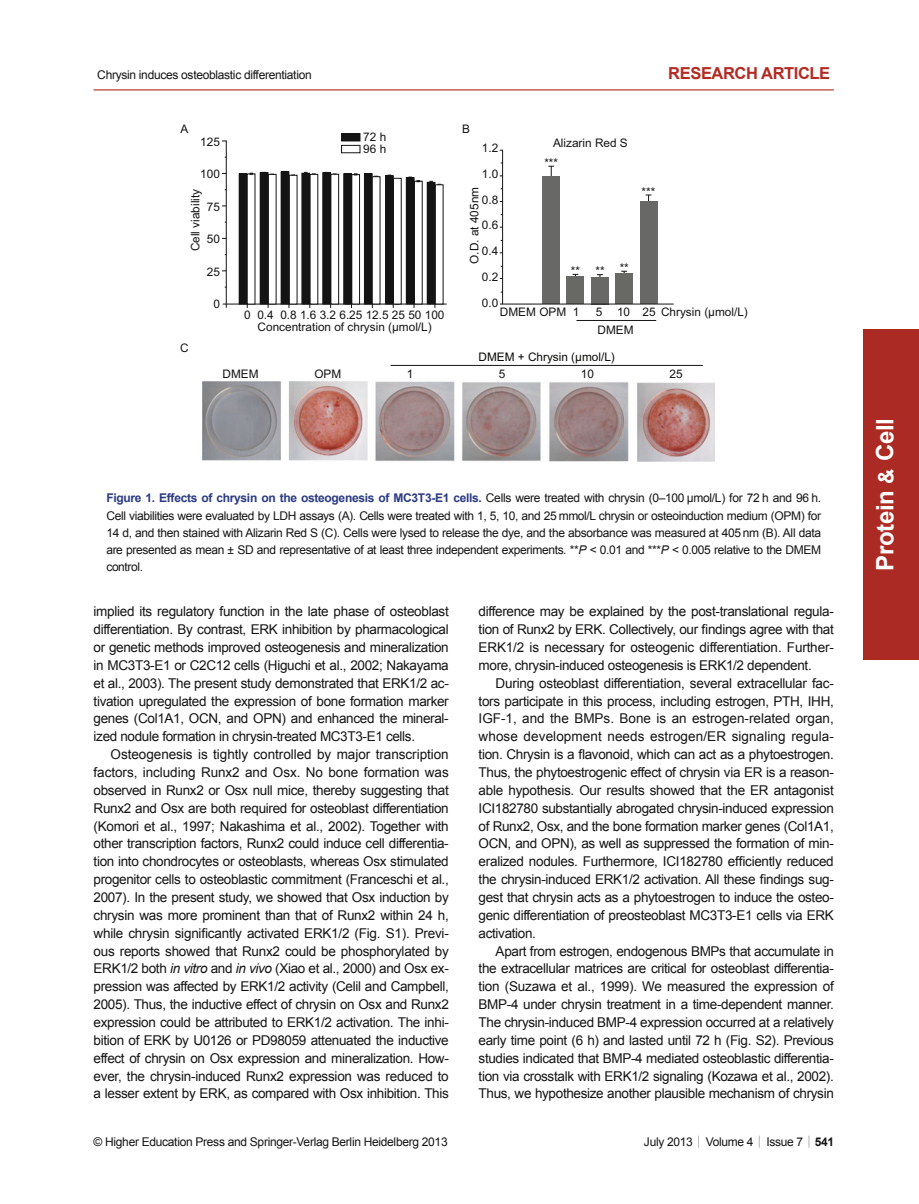
<style>
.page{position:relative;width:919px;height:1204px;background:#fff}
.page>*{position:absolute;margin:0;border:0;box-sizing:border-box;transform-origin:0 0}
.t1{font:700 24px "Arial";letter-spacing:-.01em;color:#fff}
.t2{font:700 21px "Arial";color:#fff}
.t3{font:700 16.5px "Arial";letter-spacing:-.025em;color:#b32a23}
.t4{font:13.5px/17.9px "Arial";letter-spacing:-.025em;color:#131413;text-align:justify}
.t5{font:12px/17.2px "Arial";letter-spacing:-.025em;color:#131413;text-align:justify}
.t6{font:11.85px/25.8px "Arial";color:#131413}
.t7{font:11.85px "Arial";color:#090b06}
.s1{font-weight:700;color:#2a3a84}
.s2{font-style:italic}
.s3{font-family:"Sim Sun"}
.s4{font-weight:700}
</style>
<div class="page">
<hr style="left:94px;top:89px;width:739px;height:1px;background:#b32a23">
<div style="left:863px;top:329px;width:55px;height:330px;background:#ab2b24"></div>
<hr style="left:226px;top:140px;width:1px;height:168px;background:#131413">
<hr style="left:223px;top:303px;width:223px;height:1px;background:#131413">
<div style="left:239px;top:174px;width:8px;height:130px;background:#131413"></div>
<div style="left:247px;top:173px;width:8px;height:131px;border:1px solid #131413"></div>
<div style="left:268px;top:174px;width:8px;height:130px;border:1px solid #131413"></div>
<div style="left:260px;top:172px;width:8px;height:132px;background:#131413"></div>
<svg style="left:268px;top:172px;width:6px;height:3px"></svg>
<div style="left:289px;top:175px;width:8px;height:129px;border:1px solid #131413"></div>
<div style="left:281px;top:172px;width:8px;height:132px;background:#131413"></div>
<svg style="left:283px;top:171px;width:12px;height:4px"></svg>
<div style="left:323px;top:173px;width:7px;height:131px;background:#131413"></div>
<div style="left:322px;top:172px;width:9px;height:132px;border:1px solid #131413"></div>
<div style="left:330px;top:174px;width:9px;height:130px;border:1px solid #131413"></div>
<svg style="left:325px;top:172px;width:11px;height:2px"></svg>
<div style="left:344px;top:174px;width:7px;height:130px;background:#131413"></div>
<div style="left:343px;top:173px;width:9px;height:131px;border:1px solid #131413"></div>
<div style="left:351px;top:174px;width:9px;height:130px;border:1px solid #131413"></div>
<div style="left:364px;top:174px;width:8px;height:130px;background:#131413"></div>
<div style="left:372px;top:176px;width:8px;height:128px;border:1px solid #131413"></div>
<div style="left:393px;top:178px;width:8px;height:126px;border:1px solid #131413"></div>
<div style="left:385px;top:176px;width:8px;height:128px;background:#131413"></div>
<div style="left:406px;top:178px;width:8px;height:126px;background:#131413"></div>
<div style="left:414px;top:181px;width:8px;height:123px;border:1px solid #131413"></div>
<svg style="left:408px;top:177px;width:12px;height:5px"></svg>
<div style="left:302px;top:173px;width:7px;height:131px;background:#131413"></div>
<div style="left:301px;top:173px;width:9px;height:131px;border:1px solid #131413"></div>
<svg style="left:304px;top:172px;width:12px;height:2px"></svg>
<div style="left:427px;top:182px;width:8px;height:122px;background:#131413"></div>
<div style="left:435px;top:184px;width:8px;height:120px;border:1px solid #131413"></div>
<svg style="left:429px;top:181px;width:12px;height:4px"></svg>
<div style="left:341px;top:134px;width:19px;height:7px;background:#131413"></div>
<div style="left:341px;top:133px;width:19px;height:8px;border:1px solid #131413"></div>
<div style="left:341px;top:145px;width:19px;height:8px;border:1px solid #131413"></div>
<svg style="left:645px;top:194px;width:6px;height:7px"></svg>
<div style="left:639px;top:201px;width:18px;height:103px;background:#686867"></div>
<div style="left:615px;top:273px;width:17px;height:31px;background:#686867"></div>
<svg style="left:597px;top:274px;width:5px;height:3px"></svg>
<div style="left:591px;top:277px;width:17px;height:27px;background:#686867"></div>
<div style="left:566px;top:276px;width:18px;height:28px;background:#686867"></div>
<svg style="left:548px;top:166px;width:6px;height:10px"></svg>
<div style="left:542px;top:176px;width:18px;height:128px;background:#686867"></div>
<hr style="left:502px;top:150px;width:1px;height:154px;background:#131413">
<hr style="left:500px;top:303px;width:173px;height:1px;background:#131413">
<hr style="left:576px;top:320px;width:80px;height:1px;background:#131413">
<img style="left:203px;top:382px;width:511px;height:79px">
<hr style="left:390px;top:365px;width:312px;height:1px;background:#131413">
<p class="t5" style="left:97px;top:66px;width:216px">Chrysin induces osteoblastic differentiation</p>
<p class="t3" style="left:668px;top:64px;width:163px">RESEARCH ARTICLE</p>
<p class="t6" style="left:181px;top:117px;width:9px">A</p>
<p class="t6" style="left:462px;top:117px;width:9px">B</p>
<p class="t6" style="left:363px;top:133px;width:24px;line-height:11.6px">72 h<br>96 h</p>
<p class="t6" style="left:200px;top:130px;width:21px">125</p>
<p class="t6" style="left:200px;top:162px;width:21px">100</p>
<p class="t6" style="left:207px;top:195px;width:15px">75</p>
<p class="t6" style="left:207px;top:227px;width:15px">50</p>
<p class="t6" style="left:207px;top:260px;width:15px">25</p>
<p class="t6" style="left:213px;top:292px;width:8px">0</p>
<p class="t6" style="left:544px;top:134px;width:85px;line-height:19.6px;text-indent:9px">Alizarin Red S ***</p>
<p class="t6" style="left:482px;top:136px;width:18px;text-align:justify">1.2<br>1.0<br>0.8<br>0.6<br>0.4<br>0.2<br>0.0</p>
<p class="t6" style="left:641px;top:180px;width:15px">***</p>
<p class="t6" style="left:462px;top:264px;width:78px;rotate:-90deg">O.D. at 405nm</p>
<p class="t6" style="left:183px;top:251px;width:64px;rotate:-90deg">Cell viability</p>
<p class="t6" style="left:619px;top:256px;width:11px">**</p>
<p class="t6" style="left:570px;top:259px;width:11px">**</p>
<p class="t6" style="left:595px;top:259px;width:11px">**</p>
<p class="t6" style="left:500px;top:300px;width:81px">DMEM OPM 1</p>
<p class="t6" style="left:661px;top:300px;width:88px">Chrysin (μmol/L)</p>
<p class="t6" style="left:595px;top:300px;width:61px">5 10 25</p>
<p class="t7" style="left:478px;top:352px;width:138px">DMEM + Chrysin (μmol/L)</p>
<p class="t6" style="left:244px;top:303px;width:202px">0 0.4 0.8 1.6 3.2 6.25 12.5 25 50 100</p>
<p class="t6" style="left:257px;top:315px;width:176px">Concentration of chrysin (μmol/L)</p>
<p class="t6" style="left:597px;top:318px;width:38px">DMEM</p>
<p class="t6" style="left:180px;top:336px;width:10px">C</p>
<p class="t6" style="left:222px;top:362px;width:38px">DMEM</p>
<p class="t6" style="left:314px;top:362px;width:28px">OPM</p>
<p class="t6" style="left:407px;top:362px;width:8px">1</p>
<p class="t6" style="left:498px;top:362px;width:8px">5</p>
<p class="t6" style="left:581px;top:362px;width:15px">10</p>
<p class="t6" style="left:669px;top:362px;width:15px">25</p>
<p class="t5" style="left:106px;top:489px;width:716px"><span class="s1">Figure 1. Effects of chrysin on the osteogenesis of MC3T3-E1 cells.</span> Cells were treated with chrysin (0–100 μmol/L) for 72 h and 96 h.<br>Cell viabilities were evaluated by LDH assays (A). Cells were treated with 1, 5, 10, and 25 mmol/L chrysin or osteoinduction medium (OPM) for 14 d, and then stained with Alizarin Red S (C). Cells were lysed to release the dye, and the absorbance was measured at 405 nm (B). All data are presented as mean ± SD and representative of at least three independent experiments. **<span class="s2">P</span> &lt; 0.01 and ***<span class="s2">P</span> &lt; 0.005 relative to the DMEM control.</p>
<p class="t4" style="left:94px;top:602px;width:357px">implied its regulatory function in the late phase of osteoblast differentiation. By contrast, ERK inhibition by pharmacological or genetic methods improved osteogenesis and mineralization in MC3T3-E1 or C2C12 cells (Higuchi et al., 2002; Nakayama et al., 2003). The present study demonstrated that ERK1/2 ac&shy;tivation upregulated the expression of bone formation marker genes (Col1A1, OCN, and OPN) and enhanced the mineral&shy;ized nodule formation in chrysin-treated MC3T3-E1 cells.</p>
<p class="t4" style="left:94px;top:745px;width:357px;text-indent:17px">Osteogenesis is tightly controlled by major transcription factors, including Runx2 and Osx. No bone formation was observed in Runx2 or Osx null mice, thereby suggesting that Runx2 and Osx are both required for osteoblast differentiation (Komori et al., 1997; Nakashima et al., 2002). Together with other transcription factors, Runx2 could induce cell differentia&shy;tion into chondrocytes or osteoblasts, whereas Osx stimulated progenitor cells to osteoblastic commitment (Franceschi et al., 2007). In the present study, we showed that Osx induction by chrysin was more prominent than that of Runx2 within 24 h, while chrysin significantly activated ERK1/2 (Fig. S1). Previ&shy;ous reports s howed that Runx2 could be phosphorylated by ERK1/2 both <span class="s2">in vitro</span> and <span class="s2">in vivo</span> (Xiao et al., 2000) and Osx ex&shy;pression was affected by ERK1/2 activity (Celil and Campbell, 2005). Thus, the inductive effect of chrysin on Osx and Runx2 expression could be attributed to ERK1/2 activation. The inhi&shy;bition of ERK by U0126 or PD98059 attenuated the inductive effect of chrysin on Osx expression and mineralization. How&shy;ever, the chrysin-induced Runx2 expression was reduced to a lesser extent by ERK, as compared with Osx inhibition. This</p>
<p class="t4" style="left:478px;top:602px;width:357px">difference may be explained by the post-translational regula&shy;tion of Runx2 by ERK. Collectively, our findings agree with that ERK1/2 is necessary for osteogenic differentiation. Further&shy;more, chrysin-induced osteogenesis is ERK1/2 dependent.</p>
<p class="t4" style="left:478px;top:674px;width:357px;text-indent:17px">During osteoblast differentiation, several extracellular fac&shy;tors participate in this process, including estrogen, PTH, IHH, IGF-1, and the BMPs. Bone is an estrogen-related organ, whose development needs estrogen/ER signaling regula&shy;tion. Chrysin is a flavonoid, which can act as a phytoestrogen.<br>Thus, the phytoestrogenic effect of chrysin via ER is a reason&shy;able hypothesis. Our results showed that the ER antagonist ICI182780 substantially abrogated chrysin-induced expression of Runx2, Osx, and the bone formation marker genes (Col1A1, OCN, and OPN), as well as suppressed the formation of min&shy;eralized nodules. Furthermore, ICI182780 efficiently reduced the chrysin-induced ERK1/2 activation. All these findings sug&shy;gest that chrysin acts as a phytoestrogen to induce the osteo&shy;genic differentiation of preosteoblast MC3T3-E1 cells via ERK activation.</p>
<p class="t4" style="left:478px;top:941px;width:357px;text-indent:17px">Apart from estrogen, endogenous BMPs that accumulate in the extracellular matrices are critical for osteoblast differentia&shy;tion (Suzawa et al., 1999). We measured the expression of BMP-4 under chrysin treatment in a time-dependent manner.<br>The chrysin-induced BMP-4 expression occurred at a relatively early time point (6 h) and lasted until 72 h (Fig. S2). Previous studies indicated that BMP-4 mediated osteoblastic differentia&shy;tion via crosstalk with ERK1/2 signaling (Kozawa et al., 2002).<br>Thus, we hypothesize another plausible mechanism of chrysin</p>
<p class="t5" style="left:94px;top:1133px;width:355px">© Higher Education Press and Springer-Verlag Berlin Heidelberg 2013</p>
<p class="t5" style="left:644px;top:1133px;width:192px">July 2013 <span class="s3">|</span> Volume 4 <span class="s3">|</span> Issue 7 <span class="s3">|</span> <span class="s4">541</span></p>
<h1 class="t1" style="left:871px;top:571px;width:155px;rotate:-90deg">Protein Cell</h1>
<h2 class="t2" style="left:874px;top:483px;width:17px;rotate:-90deg">&amp;</h2>
</div>
